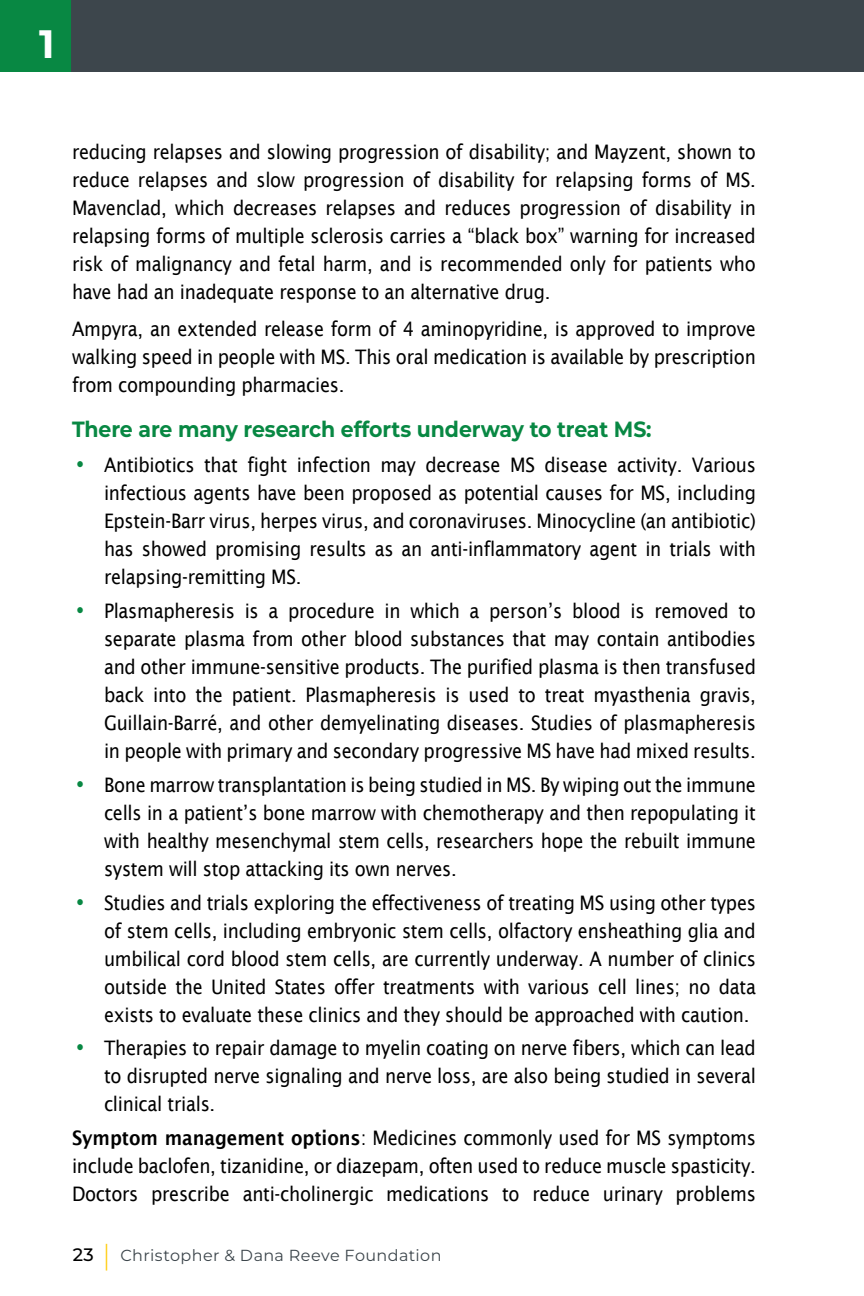
<style>
.page{position:relative;width:864px;height:1296px;background:#fff}
.page>*{position:absolute;margin:0;border:0;box-sizing:border-box;transform-origin:0 0}
.t1{font:700 39.6px "Montserrat";color:#fff}
.t2{font:700 22px "Montserrat";letter-spacing:-.005em;color:#088843;scale:.93 1}
.t3{font:20px/28px "Lucida Sans";letter-spacing:-.015em;color:#000;text-align:justify;scale:.9 1}
.t4{font:100 16px "Montserrat";letter-spacing:.025em;color:#3d464c}
.s1{font-weight:600;font-size:28px;color:#088843}
.s2{font-weight:600}
.s3{font-weight:500;font-size:18px;color:#000}
.s4{font-size:28.4px;color:#ffcb05}
</style>
<div class="page">
<div style="left:0;top:0;width:864px;height:72px;background:#088843"></div>
<div style="left:71px;top:0;width:793px;height:72px;background:#3d464c"></div>
<h1 class="t1" style="left:39px;top:17px;width:17px">1</h1>
<p class="t3" style="left:72px;top:138px;width:761px">reducing relapses and slowing progression of disability; and Mayzent, shown to reduce relapses and slow progression of disability for relapsing forms of MS.<br>Mavenclad, which decreases relapses and reduces progression of disability in relapsing forms of multiple sclerosis carries a “black box” warning for increased risk of malignancy and fetal harm, and is recommended only for patients who have had an inadequate response to an alternative drug.</p>
<p class="t3" style="left:72px;top:315px;width:761px">Ampyra, an extended release form of 4 aminopyridine, is approved to improve walking speed in people with MS. This oral medication is available by prescription from compounding pharmacies.</p>
<h4 class="t2" style="left:72px;top:415px;width:625px">There are many research efforts underway to treat MS:</h4>
<p class="t3" style="left:104px;top:451px;width:726px;text-indent:-32px"><span class="s1">•</span> Antibiotics that fight infection may decrease MS disease activity. Various infectious agents have been proposed as potential causes for MS, including Epstein-Barr virus, herpes virus, and coronaviruses. Minocycline (an antibiotic) has showed promising results as an anti-inflammatory agent in trials with relapsing-remitting MS.</p>
<p class="t3" style="left:104px;top:597px;width:726px;text-indent:-32px"><span class="s1">•</span> Plasmapheresis is a procedure in which a person’s blood is removed to separate plasma from other blood substances that may contain antibodies and other immune-sensitive products. The purified plasma is then transfused back into the patient. Plasmapheresis is used to treat myasthenia gravis, Guillain-Barré, and other demyelinating diseases. Studies of plasmapheresis in people with primary and secondary progressive MS have had mixed results.</p>
<p class="t3" style="left:104px;top:771px;width:726px;text-indent:-32px"><span class="s1">•</span> Bone marrow transplantation is being studied in MS. By wiping out the immune cells in a patient’s bone marrow with chemotherapy and then repopulating it with healthy mesenchymal stem cells, researchers hope the rebuilt immune system will stop attacking its own nerves.</p>
<p class="t3" style="left:104px;top:888px;width:726px;text-indent:-32px"><span class="s1">•</span> Studies and trials exploring the effectiveness of treating MS using other types of stem cells, including embryonic stem cells, olfactory ensheathing glia and umbilical cord blood stem cells, are currently underway. A number of clinics outside the United States offer treatments with various cell lines; no data exists to evaluate these clinics and they should be approached with caution.</p>
<p class="t3" style="left:104px;top:1034px;width:726px;text-indent:-32px"><span class="s1">•</span> Therapies to repair damage to myelin coating on nerve fibers, which can lead to disrupted nerve signaling and nerve loss, are also being studied in several clinical trials.</p>
<p class="t3" style="left:72px;top:1124px;width:761px"><span class="s2">Symptom management options</span>: Medicines commonly used for MS symptoms include baclofen, tizanidine, or diazepam, often used to reduce muscle spasticity.<br>Doctors prescribe anti-cholinergic medications to reduce urinary problems</p>
<p class="t4" style="left:73px;top:1245px;width:370px"><span class="s3">23</span> <span class="s4">|</span> Christopher &amp; Dana Reeve Foundation</p>
</div>
